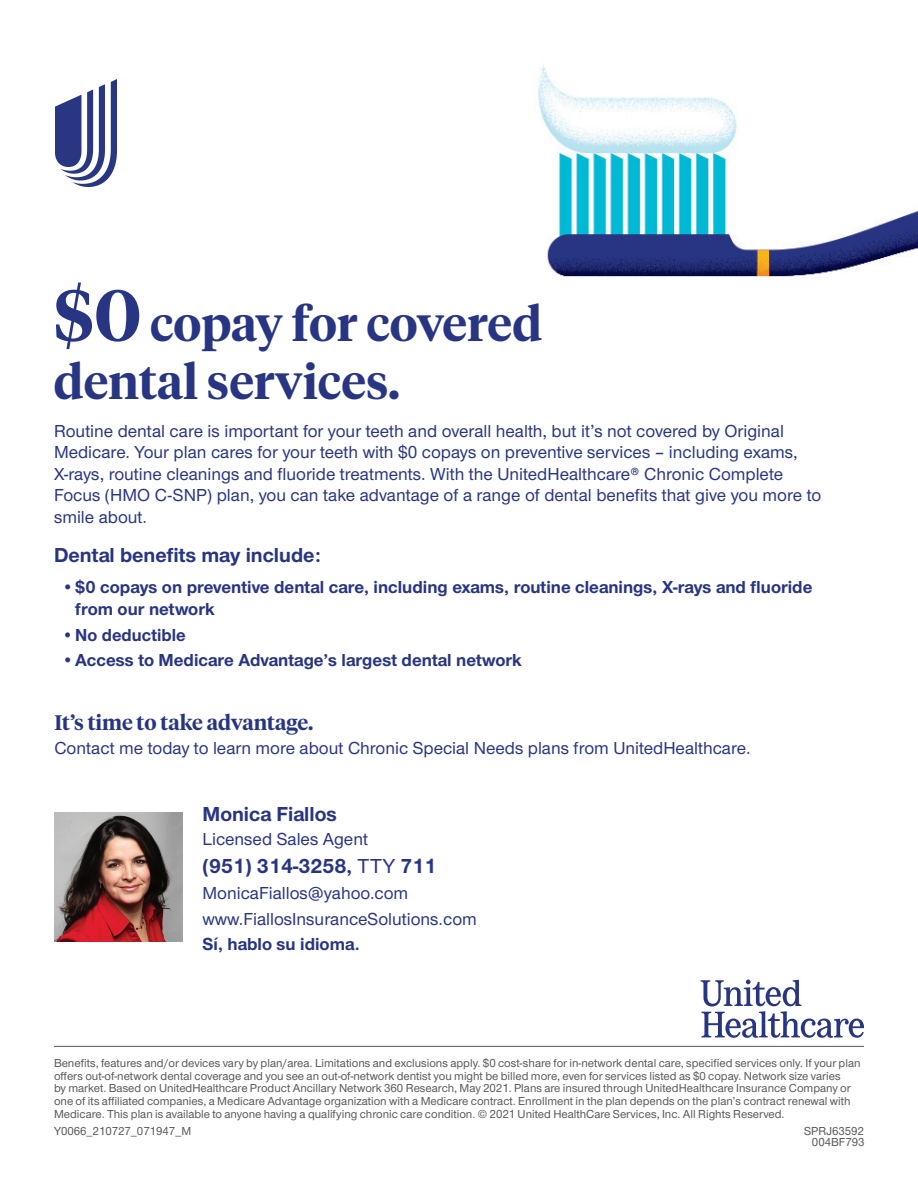
<style>
.page{position:relative;width:918px;height:1188px;background:#fff}
.page>*{position:absolute;margin:0;border:0;box-sizing:border-box;transform-origin:0 0}
.t1{font:600 48px/57.6px "UHC Serif Headline";color:#283582}
.t2{font:700 21px "UHC Sans";color:#283582}
.t3{font:600 21px "UHC Serif Headline";color:#283582}
.t4{font:500 18px/21.6px "UHC Sans";color:#283582}
.t5{font:700 18px/21.6px "UHC Sans";color:#283582}
.t6{font:500 12px/12.8px "UHC Sans";color:#57585a}
.s1{font-size:72px}
.s2{font-weight:500}
</style>
<div class="page">
<svg style="left:701px;top:979px;width:163px;height:59px"></svg>
<hr style="left:54px;top:1046px;width:810px;height:1px;background:#57585a">
<img style="left:55px;top:80px;width:62px;height:107px">
<img style="left:538px;top:65px;width:380px;height:215px">
<img style="left:54px;top:813px;width:128px;height:128px">
<h1 class="t1" style="left:54px;top:293px;width:490px"><span class="s1">$0</span> copay for covered dental services.</h1>
<p class="t4" style="left:54px;top:419px;width:769px">Routine dental care is important for your teeth and overall health, but it’s not covered by Original Medicare. Your plan cares for your teeth with $0 copays on preventive services – including exams, X-rays, routine cleanings and fluoride treatments. With the UnitedHealthcare® Chronic Complete Focus (HMO C-SNP) plan, you can take advantage of a range of dental benefits that give you more to smile about.</p>
<h2 class="t2" style="left:54px;top:541px;width:269px">Dental benefits may include:</h2>
<h3 class="t5" style="left:75px;top:576px;width:739px;text-indent:-13px"><span class="s2">•</span>$0 copays on preventive dental care, including exams, routine cleanings, X-rays and fluoride from our network</h3>
<h3 class="t5" style="left:62px;top:623px;width:125px"><span class="s2">•</span>No deductible</h3>
<h3 class="t5" style="left:62px;top:649px;width:462px"><span class="s2">•</span>Access to Medicare Advantage’s largest dental network</h3>
<h2 class="t3" style="left:54px;top:708px;width:261px">It’s time to take advantage.</h2>
<h3 class="t4" style="left:54px;top:737px;width:698px">Contact me today to learn more about Chronic Special Needs plans from UnitedHealthcare.</h3>
<h2 class="t2" style="left:202px;top:800px;width:136px">Monica Fiallos</h2>
<h3 class="t4" style="left:202px;top:828px;width:167px">Licensed Sales Agent</h3>
<h2 class="t2" style="left:202px;top:852px;width:235px">(951) 314-3258, <span class="s2">TTY</span> 711</h2>
<h3 class="t4" style="left:202px;top:879px;width:276px;line-height:25.7px">MonicaFiallos@yahoo.com www.FiallosInsuranceSolutions.com</h3>
<h3 class="t5" style="left:202px;top:933px;width:159px">Sí, hablo su idioma.</h3>
<p class="t6" style="left:54px;top:1056px;width:808px">Benefits, features and/or devices vary by plan/area. Limitations and exclusions apply. $0 cost-share for in-network dental care, specified services only. If your plan offers out-of-network dental coverage and you see an out-of-network dentist you might be billed more, even for services listed as $0 copay. Network size varies<br>by market. Based on UnitedHealthcare Product Ancillary Network 360 Research, May 2021. Plans are insured through UnitedHealthcare Insurance Company or one of its affiliated companies, a Medicare Advantage organization with a Medicare contract. Enrollment in the plan depends on the plan’s contract renewal with Medicare. This plan is available to anyone having a qualifying chronic care condition. © 2021 United HealthCare Services, Inc. All Rights Reserved.</p>
<p class="t6" style="left:54px;top:1124px;width:139px">Y0066_210727_071947_M</p>
<p class="t6" style="left:804px;top:1125px;width:62px;line-height:10.9px;text-align:right">SPRJ63592<br>004BF793</p>
</div>
